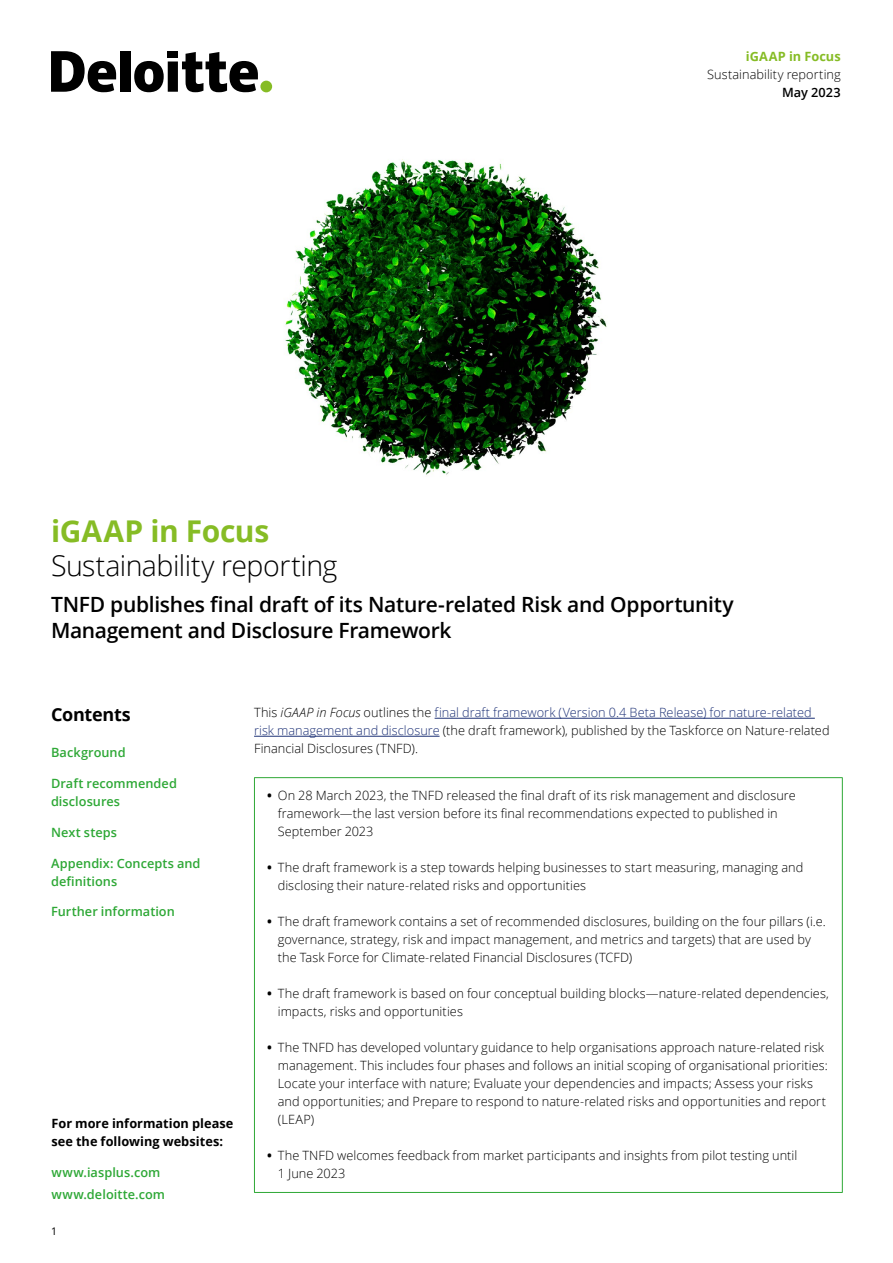
<style>
.page{position:relative;width:893px;height:1263px;background:#fff}
.page>*{position:absolute;margin:0;border:0;box-sizing:border-box;transform-origin:0 0}
.t1{font:700 30px "Open Sans";letter-spacing:-.01em;color:#86bc25}
.t2{font:300 28.5px "Open Sans";letter-spacing:-.02em;color:#000}
.t3{font:600 21px/25.5px "Open Sans";letter-spacing:-.015em;color:#000}
.t4{font:700 18px "Open Sans";letter-spacing:-.015em;color:#000}
.t5{font:300 12.75px/18px "Open Sans";letter-spacing:.005em;color:#000}
.t6{font:600 12.75px/18px "Open Sans";letter-spacing:.005em;color:#2ea836}
.t7{font:700 12.75px/18px "Open Sans";letter-spacing:.005em;color:#000}
.t8{font:700 12.75px "Open Sans";letter-spacing:.01em;color:#86bc25}
.t9{font:600 12.75px "Open Sans";color:#000}
.t10{font:10.5px "Open Sans";color:#000}
.s1{font-style:italic}
.s2{color:#1d3176}
.s3{font-weight:700}
</style>
<div class="page">
<div style="left:260px;top:81px;width:12px;height:11px;background:#86bc25;border-radius:50%"></div>
<div style="left:120px;top:51px;width:10px;height:41px;background:#000"></div>
<div style="left:168px;top:51px;width:10px;height:7px;background:#000"></div>
<svg style="left:134px;top:52px;width:124px;height:40px"></svg>
<svg style="left:51px;top:51px;width:65px;height:41px"></svg>
<img style="left:285px;top:159px;width:322px;height:316px">
<hr style="left:435px;top:718px;width:380px;height:1px;background:#1d3176">
<hr style="left:254px;top:736px;width:186px;height:1px;background:#1d3176">
<hr style="left:254px;top:777px;width:589px;height:1px;background:#2ea836">
<hr style="left:254px;top:778px;width:1px;height:414px;background:#2ea836">
<hr style="left:842px;top:778px;width:1px;height:414px;background:#2ea836">
<hr style="left:254px;top:1192px;width:589px;height:1px;background:#2ea836">
<p class="t8" style="left:746px;top:47px;width:96px">iGAAP in Focus</p>
<p class="t5" style="left:707px;top:65px;width:135px">Sustainability reporting</p>
<p class="t9" style="left:782px;top:83px;width:60px">May 2023</p>
<h1 class="t1" style="left:51px;top:510px;width:220px">iGAAP in Focus</h1>
<h2 class="t2" style="left:51px;top:546px;width:288px">Sustainability reporting</h2>
<h3 class="t3" style="left:51px;top:592px;width:684px">TNFD publishes final draft of its Nature-related Risk and Opportunity<br>Management and Disclosure Framework</h3>
<h3 class="t4" style="left:51px;top:702px;width:81px">Contents</h3>
<p class="t6" style="left:51px;top:743px;width:76px">Background</p>
<p class="t6" style="left:51px;top:774px;width:128px">Draft recommended disclosures</p>
<p class="t6" style="left:51px;top:823px;width:68px">Next steps</p>
<p class="t6" style="left:51px;top:854px;width:151px">Appendix: Concepts and definitions</p>
<p class="t6" style="left:51px;top:902px;width:125px">Further information</p>
<p class="t7" style="left:51px;top:1114px;width:184px">For more information please see the following websites:</p>
<p class="t6" style="left:51px;top:1161px;width:115px;line-height:22.2px">www.iasplus.com www.deloitte.com</p>
<p class="t10" style="left:51px;top:1224px;width:8px">1</p>
<p class="t5" style="left:254px;top:703px;width:577px">This <span class="s1">iGAAP in Focus</span> outlines the <span class="s2">final draft framework (Version 0.4 Beta Release) for nature-related risk management and disclosure</span> (the draft framework), published by the Taskforce on Nature-related<br>Financial Disclosures (TNFD).</p>
<p class="t5" style="left:278px;top:786px;width:519px;text-indent:-11px"><span class="s3">•</span> On 28 March 2023, the TNFD released the final draft of its risk management and disclosure framework—the last version before its final recommendations expected to published in<br>September 2023</p>
<p class="t5" style="left:278px;top:858px;width:527px;text-indent:-11px"><span class="s3">•</span> The draft framework is a step towards helping businesses to start measuring, managing and disclosing their nature-related risks and opportunities</p>
<p class="t5" style="left:278px;top:912px;width:549px;text-indent:-11px"><span class="s3">•</span> The draft framework contains a set of recommended disclosures, building on the four pillars (i.e. governance, strategy, risk and impact management, and metrics and targets) that are used by the Task Force for Climate-related Financial Disclosures (TCFD)</p>
<p class="t5" style="left:278px;top:984px;width:553px;text-indent:-11px"><span class="s3">•</span> The draft framework is based on four conceptual building blocks—nature-related dependencies, impacts, risks and opportunities</p>
<p class="t5" style="left:278px;top:1038px;width:551px;text-indent:-11px"><span class="s3">•</span> The TNFD has developed voluntary guidance to help organisations approach nature-related risk management. This includes four phases and follows an initial scoping of organisational priorities:<br>Locate your interface with nature; Evaluate your dependencies and impacts; Assess your risks and opportunities; and Prepare to respond to nature-related risks and opportunities and report (LEAP)</p>
<p class="t5" style="left:278px;top:1146px;width:521px;text-indent:-11px"><span class="s3">•</span> The TNFD welcomes feedback from market participants and insights from pilot testing until<br>1 June 2023</p>
</div>
